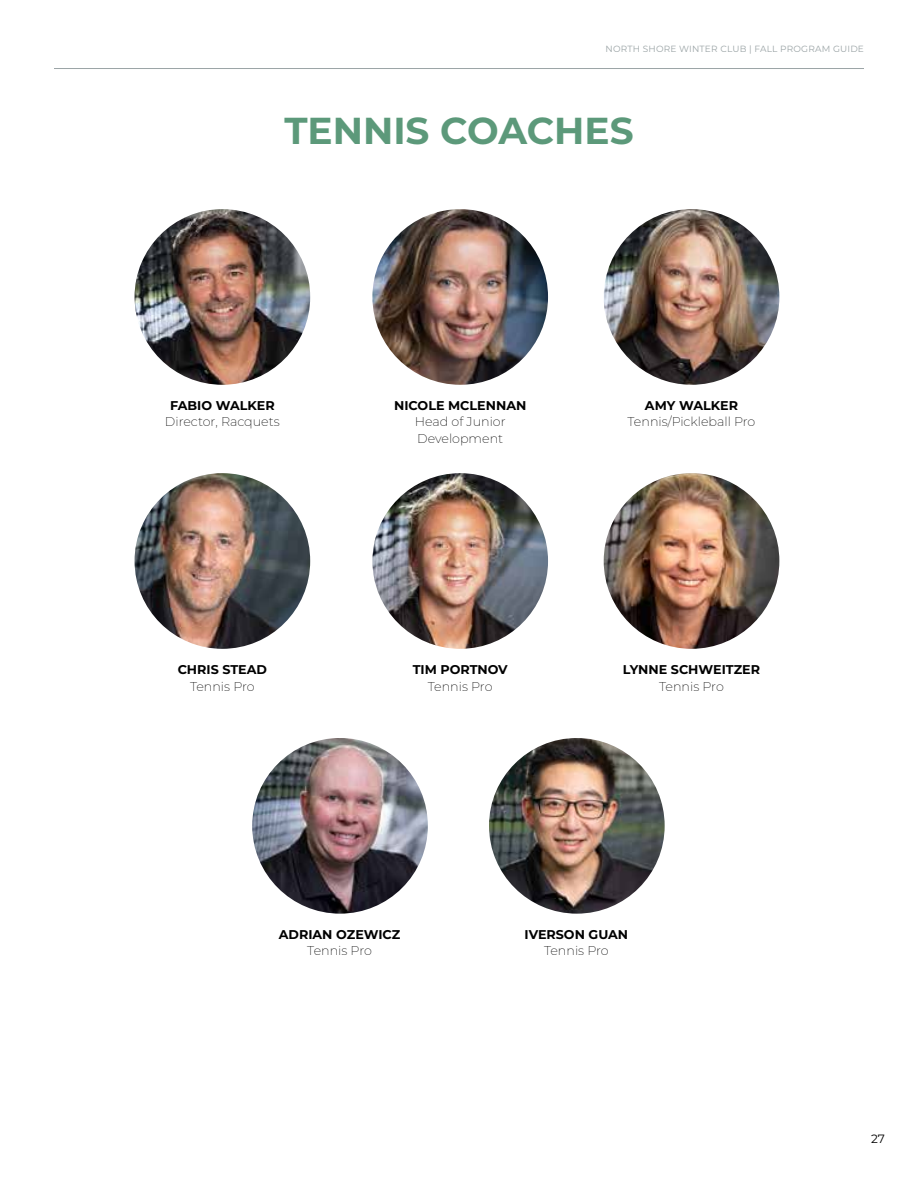
<style>
.page{position:relative;width:918px;height:1188px;background:#fff}
.page>*{position:absolute;margin:0;border:0;box-sizing:border-box;transform-origin:0 0}
.t1{font:700 37.5px "Montserrat";color:#5c997a}
.t2{font:200 12.75px/16.5px "Montserrat";color:#000}
.t3{font:700 12.75px "Montserrat";color:#000}
.t4{font:12px "Montserrat";color:#000}
.t5{font:9px "Montserrat";letter-spacing:.02em;color:#9ba4a6}
</style>
<div class="page">
<hr style="left:54px;top:68px;width:810px;height:1px;background:#9ba4a6">
<img style="left:135px;top:209px;width:175px;height:176px;border-radius:88px">
<img style="left:135px;top:473px;width:175px;height:176px;border-radius:88px">
<img style="left:372px;top:209px;width:176px;height:176px;border-radius:88px">
<img style="left:372px;top:473px;width:176px;height:176px;border-radius:88px">
<img style="left:604px;top:473px;width:175px;height:176px;border-radius:88px">
<img style="left:604px;top:209px;width:175px;height:176px;border-radius:88px">
<img style="left:252px;top:738px;width:176px;height:176px;border-radius:88px">
<img style="left:489px;top:738px;width:176px;height:176px;border-radius:88px">
<p class="t5" style="left:606px;top:42px;width:260px">NORTH SHORE WINTER CLUB | FALL PROGRAM GUIDE</p>
<h1 class="t1" style="left:284px;top:104px;width:351px">TENNIS COACHES</h1>
<p class="t3" style="left:170px;top:396px;width:106px">FABIO WALKER</p>
<p class="t2" style="left:165px;top:413px;width:116px">Director, Racquets</p>
<p class="t3" style="left:178px;top:660px;width:91px">CHRIS STEAD</p>
<p class="t2" style="left:190px;top:677px;width:66px">Tennis Pro</p>
<p class="t3" style="left:394px;top:396px;width:134px">NICOLE MCLENNAN</p>
<p class="t2" style="left:415px;top:413px;width:92px">Head of Junior<br>Development</p>
<p class="t3" style="left:413px;top:660px;width:97px">TIM PORTNOV</p>
<p class="t2" style="left:428px;top:677px;width:66px">Tennis Pro</p>
<p class="t3" style="left:645px;top:396px;width:95px">AMY WALKER</p>
<p class="t2" style="left:628px;top:413px;width:129px">Tennis/Pickleball Pro</p>
<p class="t3" style="left:623px;top:660px;width:139px">LYNNE SCHWEITZER</p>
<p class="t2" style="left:659px;top:677px;width:66px">Tennis Pro</p>
<p class="t3" style="left:279px;top:925px;width:123px">ADRIAN OZEWICZ</p>
<p class="t2" style="left:307px;top:942px;width:66px">Tennis Pro</p>
<p class="t3" style="left:525px;top:925px;width:105px">IVERSON GUAN</p>
<p class="t2" style="left:544px;top:942px;width:66px">Tennis Pro</p>
<p class="t4" style="left:871px;top:1131px;width:15px">27</p>
</div>
